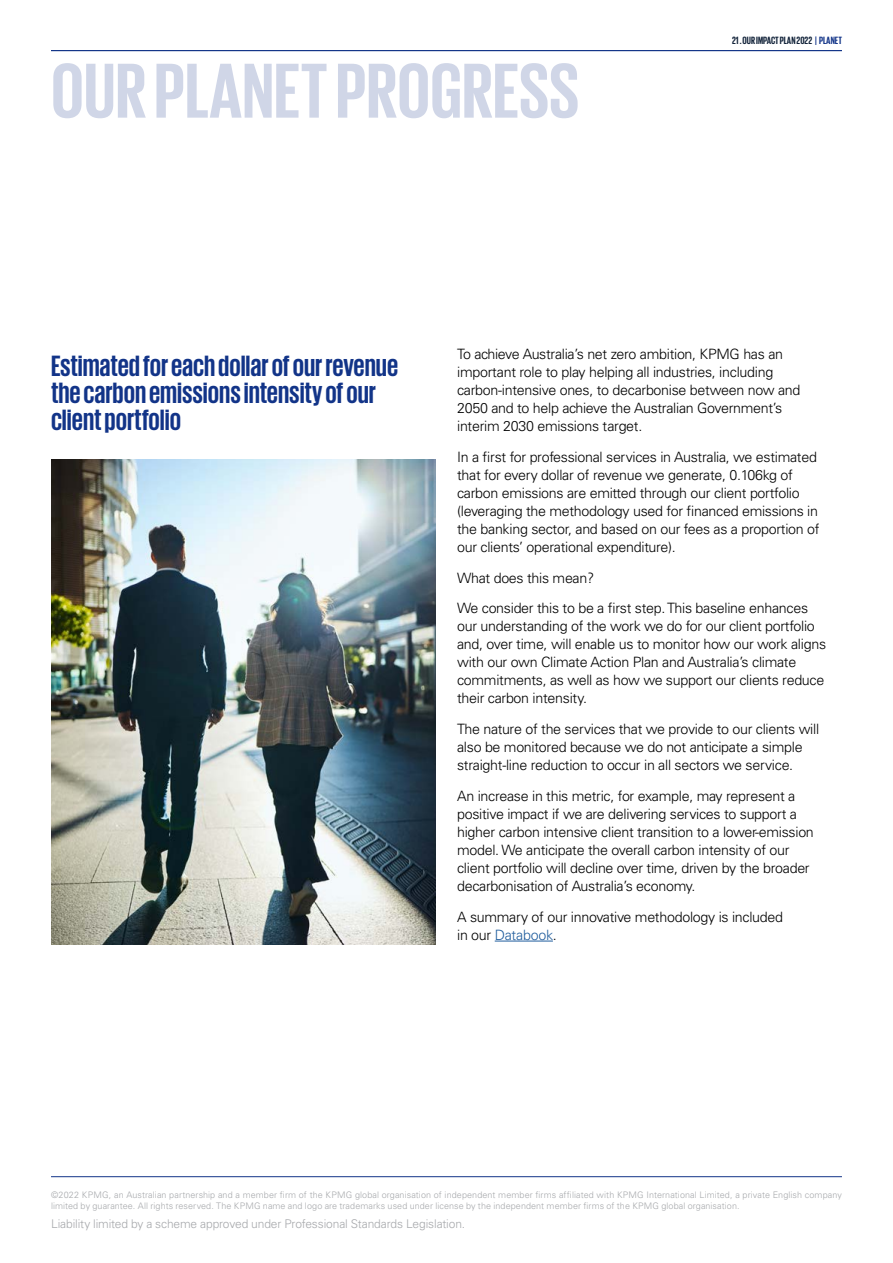
<style>
.page{position:relative;width:893px;height:1263px;background:#fff}
.page>*{position:absolute;margin:0;border:0;box-sizing:border-box;transform-origin:0 0}
.t1{font:700 79.5px "KPMG";color:#d0d6e7}
.t2{font:700 30px/27px "KPMG";color:#123488}
.t3{font:300 14.25px/18px "Univers LT Std";letter-spacing:-.02em;color:#000}
.t4{font:300 12px "Univers LT Std";letter-spacing:-.01em;color:#a7a9ac}
.t5{font:700 10.8px "KPMG";color:#112239}
.t6{font:300 9px/10.8px "Univers LT Std";letter-spacing:.01em;color:#a7a9ac}
.s1{color:#123488}
.s2{color:#215e9e}
</style>
<div class="page">
<hr style="left:51px;top:1176px;width:791px;height:1px;background:#123488">
<img style="left:51px;top:459px;width:384px;height:485px">
<hr style="left:51px;top:50px;width:791px;height:1px;background:#123488">
<hr style="left:495px;top:941px;width:58px;height:1px;background:#215e9e">
<h1 class="t1" style="left:51px;top:51px;width:530px">OUR PLANET PROGRESS</h1>
<p class="t5" style="left:732px;top:35px;width:111px">21 . OUR IMPACT PLAN 2022 <span class="s1">| PLANET</span></p>
<h2 class="t2" style="left:51px;top:351px;width:349px">Estimated for each dollar of our revenue the carbon emissions intensity of our client portfolio</h2>
<p class="t3" style="left:457px;top:345px;width:345px">To achieve Australia’s net zero ambition, KPMG has an important role to play helping all industries, including carbon-intensive ones, to decarbonise between now and 2050 and to help achieve the Australian Government’s interim 2030 emissions target.</p>
<p class="t3" style="left:457px;top:448px;width:364px">In a first for professional services in Australia, we estimated that for every dollar of revenue we generate, 0.106kg of carbon emissions are emitted through our client portfolio (leveraging the methodology used for financed emissions in the banking sector, and based on our fees as a proportion of our clients’ operational expenditure).</p>
<p class="t3" style="left:457px;top:562px;width:353px;line-height:30.8px">What does this mean?<br>We consider this to be a first step. This baseline enhances</p>
<p class="t3" style="left:457px;top:617px;width:370px">our understanding of the work we do for our client portfolio and, over time, will enable us to monitor how our work aligns with our own Climate Action Plan and Australia’s climate commitments, as well as how we support our clients reduce their carbon intensity.</p>
<p class="t3" style="left:457px;top:720px;width:364px">The nature of the services that we provide to our clients will also be monitored because we do not anticipate a simple straight‑line reduction to occur in all sectors we service.</p>
<p class="t3" style="left:457px;top:787px;width:358px">An increase in this metric, for example, may represent a positive impact if we are delivering services to support a higher carbon intensive client transition to a lower-emission model. We anticipate the overall carbon intensity of our client portfolio will decline over time, driven by the broader decarbonisation of Australia’s economy.</p>
<p class="t3" style="left:457px;top:907px;width:327px">A summary of our innovative methodology is included in our <span class="s2">Databook</span>.</p>
<p class="t6" style="left:51px;top:1189px;width:792px">©2022 KPMG, an Australian partnership and a member firm of the KPMG global organisation of independent member firms affiliated with KPMG International Limited, a private English company limited by guarantee. All rights reserved. The KPMG name and logo are trademarks used under license by the independent member firms of the KPMG global organisation.</p>
<p class="t4" style="left:51px;top:1216px;width:416px">Liability limited by a scheme approved under Professional Standards Legislation.</p>
</div>
